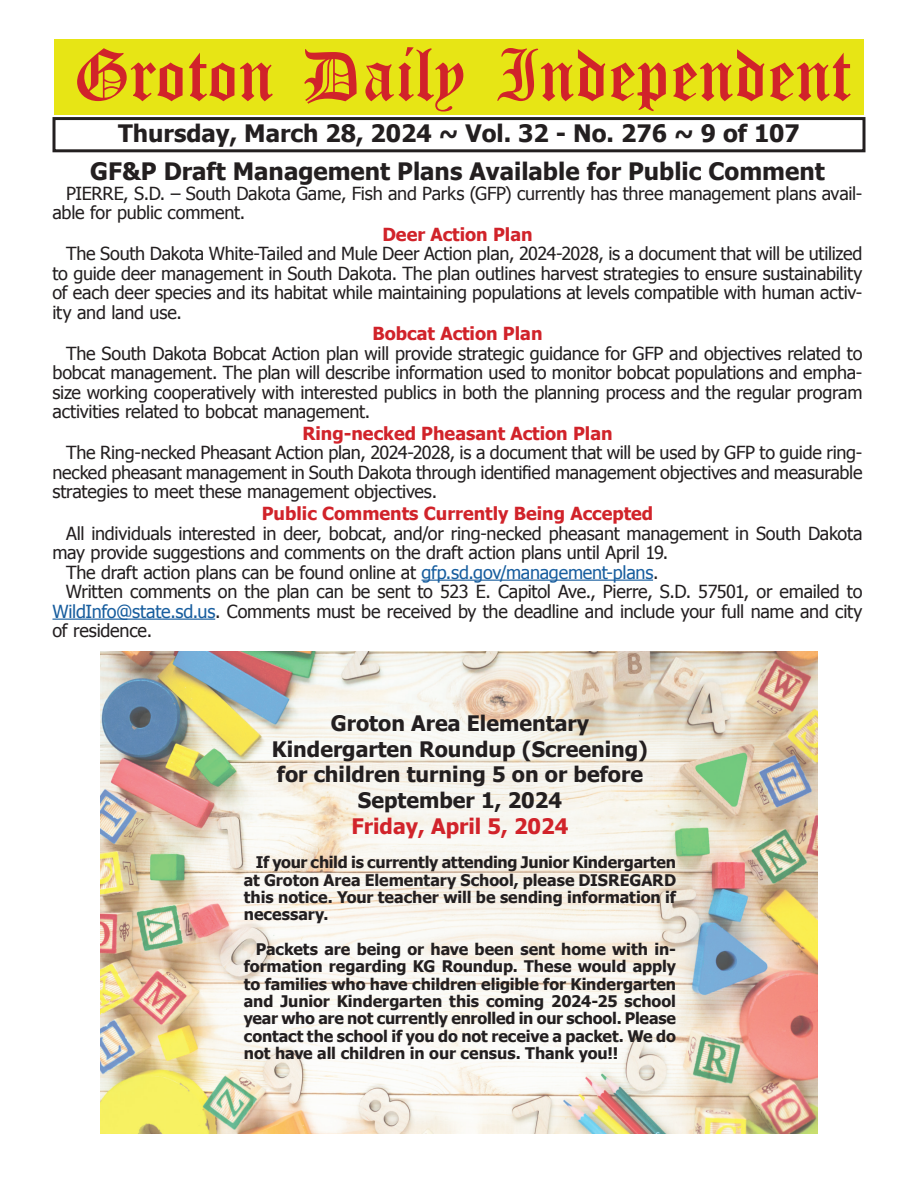
<style>
.page{position:relative;width:918px;height:1188px;background:#fff}
.page>*{position:absolute;margin:0;border:0;box-sizing:border-box;transform-origin:0 0}
.t1{font:54px "Old English Five";color:#d1232a}
.t2{font:700 24px "Tahoma";color:#231f20}
.t3{font:700 21.3px/25.7px "Tahoma";color:#231f20;text-align:center}
.t4{font:700 21.3px "Tahoma";color:#d1232a}
.t5{font:18px/19.5px "Tahoma";letter-spacing:-.015em;color:#231f20;text-align:justify}
.t6{font:700 18px "Tahoma";color:#d1232a}
.t7{font:700 16.05px/17.4px "Tahoma";letter-spacing:-.005em;color:#231f20;text-align:justify}
.s1{color:#175d9e}
</style>
<div class="page">
<div style="left:52px;top:117px;width:814px;height:35px;border:3px solid #231f20"></div>
<div style="left:54px;top:40px;width:810px;height:75px;background:#e7e515"></div>
<img style="left:100px;top:651px;width:718px;height:483px">
<hr style="left:422px;top:580px;width:231px;height:1px;background:#175d9e">
<hr style="left:52px;top:619px;width:163px;height:1px;background:#175d9e">
<h1 class="t1" style="left:73px;top:50px;width:779px">Groton Daily Independent</h1>
<h2 class="t2" style="left:118px;top:116px;width:683px">Thursday, March 28, 2024 ~ Vol. 32 - No. 276 ~ 9 of 107</h2>
<h2 class="t2" style="left:90px;top:155px;width:736px">GF&amp;P Draft Management Plans Available for Public Comment</h2>
<p class="t5" style="left:52px;top:183px;width:811px;text-indent:14px">PIERRE, S.D. – South Dakota Game, Fish and Parks (GFP) currently has three management plans avail&shy;able for public comment.</p>
<p class="t6" style="left:382px;top:222px;width:152px">Deer Action Plan</p>
<p class="t5" style="left:52px;top:243px;width:811px;text-indent:14px">The South Dakota White-Tailed and Mule Deer Action plan, 2024-2028, is a document that will be utilized to guide deer management in South Dakota. The plan outlines harvest strategies to ensure sustainability of each deer species and its habitat while maintaining populations at levels compatible with human activ&shy;ity and land use.</p>
<p class="t6" style="left:372px;top:321px;width:172px">Bobcat Action Plan</p>
<p class="t5" style="left:52px;top:343px;width:812px;text-indent:14px">The South Dakota Bobcat Action plan will provide strategic guidance for GFP and objectives related to bobcat management. The plan will describe information used to monitor bobcat populations and empha&shy;size working cooperatively with interested publics in both the planning process and the regular program activities related to bobcat management.</p>
<p class="t6" style="left:302px;top:421px;width:312px">Ring-necked Pheasant Action Plan</p>
<p class="t5" style="left:52px;top:442px;width:812px;text-indent:14px">The Ring-necked Pheasant Action plan, 2024-2028, is a document that will be used by GFP to guide ring&shy;necked pheasant management in South Dakota through identified management objectives and measurable strategies to meet these management objectives.</p>
<p class="t6" style="left:262px;top:501px;width:393px">Public Comments Currently Being Accepted</p>
<p class="t5" style="left:66px;top:522px;width:798px">All individuals interested in deer, bobcat, and/or ring-necked pheasant management in South Dakota</p>
<p class="t5" style="left:52px;top:542px;width:617px">may provide suggestions and comments on the draft action plans until April 19.</p>
<p class="t5" style="left:66px;top:561px;width:594px">The draft action plans can be found online at <span class="s1">gfp.sd.gov/management-plans</span>.</p>
<p class="t5" style="left:66px;top:581px;width:798px">Written comments on the plan can be sent to 523 E. Capitol Ave., Pierre, S.D. 57501, or emailed to</p>
<p class="t5" style="left:52px;top:600px;width:812px"><span class="s1">WildInfo@state.sd.us</span>. Comments must be received by the deadline and include your full name and city</p>
<p class="t5" style="left:52px;top:620px;width:101px">of residence.</p>
<p class="t3" style="left:272px;top:709px;width:377px">Groton Area Elementary<br>Kindergarten Roundup (Screening) for children turning 5 on or before<br>September 1, 2024</p>
<p class="t4" style="left:352px;top:811px;width:218px">Friday, April 5, 2024</p>
<p class="t7" style="left:244px;top:853px;width:434px;text-indent:12px">If your child is currently attending Junior Kindergarten at Groton Area Elementary School, please DISREGARD this notice. Your teacher will be sending information if necessary.</p>
<p class="t7" style="left:244px;top:939px;width:434px;text-indent:12px">Packets are being or have been sent home with in&shy;formation regarding KG Roundup. These would apply to families who have children eligible for Kindergarten and Junior Kindergarten this coming 2024-25 school year who are not currently enrolled in our school. Please contact the school if you do not receive a packet. We do not have all children in our census. Thank you!!</p>
</div>
